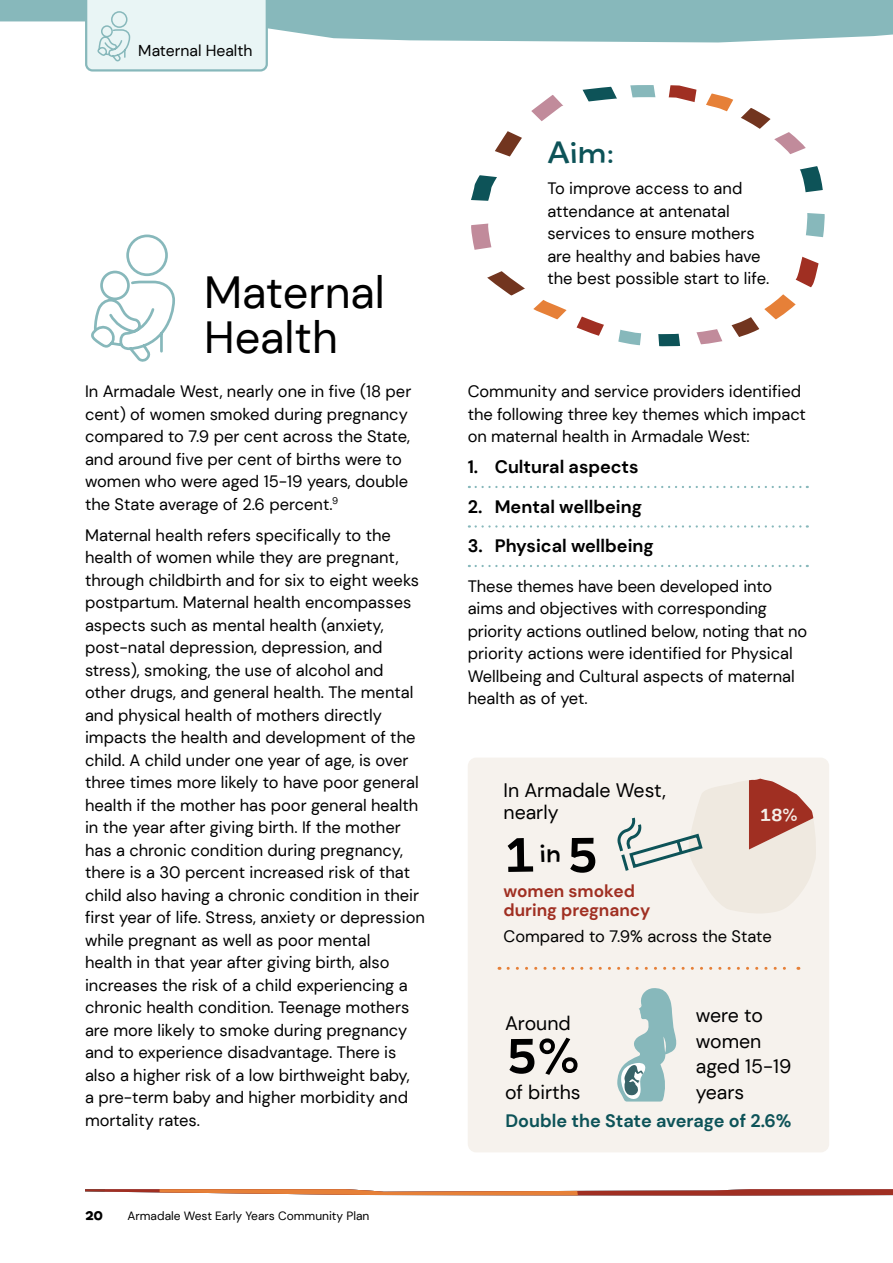
<style>
.page{position:relative;width:893px;height:1263px;background:#fff}
.page>*{position:absolute;margin:0;border:0;box-sizing:border-box;transform-origin:0 0}
.Infographic_-_large{font:500 52.5px "Grenadine MVB";color:#000}
.Body{font:500 52.5px "Grenadine MVB";color:#000}
.H4_on_TOC{font:45px/45px "DM Sans";color:#000}
.t1{font:500 27px "Grenadine MVB";color:#0d5358}
.Infographic_-_large-2{font:500 22.5px "Grenadine MVB";color:#000}
.Body-2{font:19.5px/25.5px "DM Sans";color:#000}
.Infographic_-_large-3{font:500 18.9px "Grenadine MVB";color:#f5f0ea}
.t2{font:700 18px "DM Sans";color:#000}
.Info_body_bold{font:700 18px "DM Sans";color:#0d5358}
.Info_body_bold-2{font:700 17.25px/19.5px "DM Sans";color:#a02f22}
.Body-3{font:16.5px/22.5px "DM Sans";color:#000}
.Info_body{font:16.5px "DM Sans";color:#000}
.Infographic_text{font:15.75px "DM Sans";color:#000}
.t3{font:700 13.5px "Grenadine MVB";color:#000}
.t4{font:12px "DM Sans";color:#000}
</style>
<div class="page">
<svg style="left:0;top:0;width:893px;height:72px"></svg>
<svg style="left:91px;top:234px;width:84px;height:128px"></svg>
<svg style="left:476px;top:486px;width:332px;height:2px"></svg>
<svg style="left:476px;top:525px;width:332px;height:3px"></svg>
<svg style="left:476px;top:565px;width:332px;height:2px"></svg>
<svg style="left:658px;top:213px;width:167px;height:134px"></svg>
<svg style="left:471px;top:223px;width:170px;height:123px"></svg>
<svg style="left:471px;top:85px;width:185px;height:116px"></svg>
<svg style="left:668px;top:85px;width:155px;height:107px"></svg>
<svg style="left:485px;top:97px;width:325px;height:239px"></svg>
<div style="left:468px;top:758px;width:361px;height:394px;background:#f6f2ed;border-radius:9px"></div>
<svg style="left:508px;top:967px;width:291px;height:3px"></svg>
<svg style="left:617px;top:779px;width:199px;height:134px"></svg>
<svg style="left:617px;top:988px;width:60px;height:113px"></svg>
<svg style="left:85px;top:1189px;width:808px;height:6px"></svg>
<p class="Infographic_text" style="left:138px;top:41px;width:116px">Maternal Health</p>
<h3 class="H4_on_TOC" style="left:204px;top:270px;width:182px">Maternal<br>Health</h3>
<p class="Body-3" style="left:85px;top:380px;width:328px">In Armadale West, nearly one in five (18 per cent) of women smoked during pregnancy compared to 7.9 per cent across the State, and around five per cent of births were to women who were aged 15-19 years, double the State average of 2.6 percent.<sup>9</sup></p>
<p class="Body-3" style="left:85px;top:523px;width:341px">Maternal health refers specifically to the health of women while they are pregnant, through childbirth and for six to eight weeks postpartum. Maternal health encompasses aspects such as mental health (anxiety, post-natal depression, depression, and stress), smoking, the use of alcohol and other drugs, and general health. The mental and physical health of mothers directly impacts the health and development of the child. A child under one year of age, is over three times more likely to have poor general health if the mother has poor general health in the year after giving birth. If the mother has a chronic condition during pregnancy, there is a 30 percent increased risk of that child also having a chronic condition in their first year of life. Stress, anxiety or depression while pregnant as well as poor mental<br>health in that year after giving birth, also increases the risk of a child experiencing a chronic health condition. Teenage mothers are more likely to smoke during pregnancy and to experience disadvantage. There is also a higher risk of a low birthweight baby,<br>a pre-term baby and higher morbidity and mortality rates.</p>
<p class="t3" style="left:85px;top:1204px;width:19px">20</p>
<p class="t4" style="left:128px;top:1208px;width:243px">Armadale West Early Years Community Plan</p>
<p class="t1" style="left:547px;top:133px;width:68px">Aim:</p>
<p class="Body-3" style="left:547px;top:177px;width:223px">To improve access to and attendance at antenatal services to ensure mothers are healthy and babies have the best possible start to life.</p>
<p class="Body-3" style="left:468px;top:380px;width:340px">Community and service providers identified the following three key themes which impact on maternal health in Armadale West:</p>
<p class="t2" style="left:468px;top:455px;width:172px">1. Cultural aspects</p>
<p class="t2" style="left:468px;top:495px;width:176px">2. Mental wellbeing</p>
<p class="t2" style="left:468px;top:534px;width:187px">3. Physical wellbeing</p>
<p class="Body-3" style="left:468px;top:574px;width:341px">These themes have been developed into aims and objectives with corresponding priority actions outlined below, noting that no priority actions were identified for Physical Wellbeing and Cultural aspects of maternal health as of yet.</p>
<p class="Body-2" style="left:503px;top:779px;width:164px;line-height:22.5px">In Armadale West, nearly</p>
<p class="Infographic_-_large" style="left:504px;top:813px;width:33px">1</p>
<p class="Infographic_-_large-2" style="left:539px;top:836px;width:23px">in</p>
<p class="Infographic_-_large" style="left:566px;top:813px;width:35px">5</p>
<p class="Info_body_bold-2" style="left:503px;top:881px;width:149px">women smoked during pregnancy</p>
<p class="Info_body" style="left:503px;top:926px;width:270px">Compared to 7.9% across the State</p>
<p class="Infographic_-_large-3" style="left:760px;top:800px;width:39px">18%</p>
<p class="Body-2" style="left:696px;top:1002px;width:97px">were to women aged 15-19 years</p>
<p class="Info_body_bold" style="left:505px;top:1109px;width:288px">Double the State average of 2.6%</p>
<p class="Body-2" style="left:505px;top:1010px;width:67px">Around</p>
<p class="Body" style="left:505px;top:1014px;width:76px">5%</p>
<p class="Body-2" style="left:505px;top:1079px;width:77px">of births</p>
</div>
